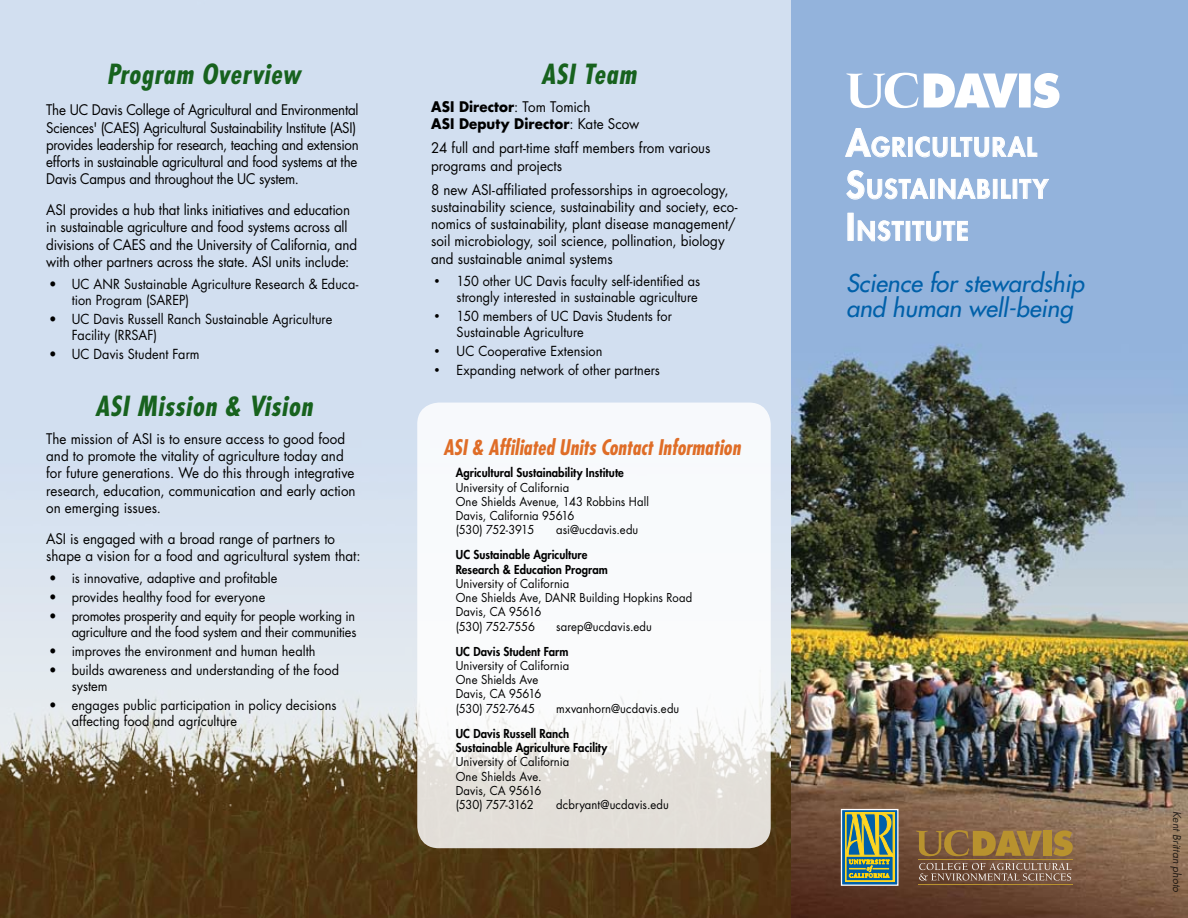
<style>
.page{position:relative;width:1188px;height:918px;background:#fff}
.page>*{position:absolute;margin:0;border:0;box-sizing:border-box;transform-origin:0 0}
.t1{font:italic 700 condensed 27px "Futura";letter-spacing:.025em;color:#17621e}
.t2{font:800 25.2px/42px "Futura";letter-spacing:.06em;color:#fff}
.t3{font:italic 24px/25.5px "Futura";color:#0060a9}
.t4{font:italic 700 condensed 21px "Futura";color:#df6d27;scale:.94 1}
.t5{font:14.25px/17.2px "Futura";letter-spacing:-.005em;color:#000;scale:.94 1}
.t6{font:700 14.25px/17.2px "Futura";letter-spacing:.01em;color:#000;scale:.94 1}
.t7{font:13.5px/15.8px "Futura";color:#000;scale:.94 1}
.t8{font:12px/14.2px "Futura";letter-spacing:.005em;color:#000;scale:.94 1}
.t9{font:800 12px/14.2px "Futura";letter-spacing:.005em;color:#000;scale:.94 1}
.t10{font:italic 10.5px "Futura";color:#000}
.s1{font-weight:400}
.s2{font-size:36px}
</style>
<div class="page">
<img style="left:0;top:0;width:1188px;height:918px">
<svg style="left:845px;top:128px;width:62px;height:30px;background:#a5c0e1"></svg>
<div style="left:908px;top:137px;width:5px;height:20px;border:1px solid #fff"></div>
<svg style="left:915px;top:136px;width:123px;height:22px;background:#abc4e3"></svg>
<svg style="left:846px;top:170px;width:83px;height:30px;background:#a5bfe1"></svg>
<div style="left:930px;top:179px;width:5px;height:20px;border:1px solid #fff"></div>
<svg style="left:938px;top:178px;width:52px;height:22px"></svg>
<div style="left:993px;top:179px;width:4px;height:20px;border:1px solid #fff"></div>
<svg style="left:1001px;top:179px;width:10px;height:20px"></svg>
<div style="left:1013px;top:179px;width:4px;height:20px;border:1px solid #fff"></div>
<svg style="left:1019px;top:179px;width:31px;height:20px"></svg>
<div style="left:848px;top:213px;width:6px;height:28px;border:1px solid #fff"></div>
<svg style="left:857px;top:220px;width:47px;height:22px"></svg>
<div style="left:906px;top:221px;width:4px;height:20px;border:1px solid #fff"></div>
<svg style="left:912px;top:221px;width:56px;height:21px"></svg>
<svg style="left:846px;top:72px;width:214px;height:36px"></svg>
<svg style="left:843px;top:811px;width:54px;height:73px"></svg>
<div style="left:845px;top:813px;width:49px;height:69px;background:#ffd520"></div>
<div style="left:846px;top:856px;width:47px;height:25px;background:#0060a9"></div>
<div style="left:846px;top:856px;width:47px;height:25px;border:1px solid #ffd520"></div>
<svg style="left:846px;top:814px;width:47px;height:64px"></svg>
<div style="left:841px;top:809px;width:58px;height:77px;border:1px solid #fff"></div>
<svg style="left:1053px;top:830px;width:20px;height:26px"></svg>
<div style="left:1043px;top:831px;width:9px;height:25px;background:#b8922e"></div>
<svg style="left:916px;top:830px;width:126px;height:26px;background:#9a7638"></svg>
<hr style="left:918px;top:884px;width:154px;height:1px;background:#b8922e">
<hr style="left:918px;top:859px;width:154px;height:1px;background:#b8922e">
<svg style="left:919px;top:863px;width:153px;height:18px;background:#886b5a"></svg>
<svg style="left:417px;top:403px;width:354px;height:445px"></svg>
<h1 class="t1" style="left:107px;top:57px;width:195px">Program Overview</h1>
<p class="t5" style="left:46px;top:101px;width:334px">The UC Davis College of Agricultural and Environmental Sciences' (CAES) Agricultural Sustainability Institute (ASI) provides leadership for research, teaching and extension efforts in sustainable agricultural and food systems at the Davis Campus and throughout the UC system.</p>
<p class="t5" style="left:46px;top:201px;width:332px">ASI provides a hub that links initiatives and education in sustainable agriculture and food systems across all divisions of CAES and the University of California, and with other partners across the state. ASI units include:</p>
<p class="t7" style="left:72px;top:276px;width:307px;text-indent:-22px">• UC ANR Sustainable Agriculture Research &amp; Educa&shy;tion Program (SAREP)</p>
<p class="t7" style="left:72px;top:311px;width:279px;text-indent:-22px">• UC Davis Russell Ranch Sustainable Agriculture<br>Facility (RRSAF)</p>
<p class="t7" style="left:49px;top:346px;width:162px">• UC Davis Student Farm</p>
<h1 class="t1" style="left:95px;top:388px;width:219px">ASI Mission &amp; Vision</h1>
<p class="t5" style="left:46px;top:430px;width:331px">The mission of ASI is to ensure access to good food and to promote the vitality of agriculture today and for future generations. We do this through integrative research, education, communication and early action on emerging issues.</p>
<p class="t5" style="left:46px;top:530px;width:336px">ASI is engaged with a broad range of partners to shape a vision for a food and agricultural system that:</p>
<p class="t7" style="left:49px;top:570px;width:244px">• is innovative, adaptive and profitable</p>
<p class="t7" style="left:49px;top:589px;width:231px">• provides healthy food for everyone</p>
<p class="t7" style="left:49px;top:608px;width:328px;text-align:right">• promotes prosperity and equity for people working in agriculture and the food system and their communities</p>
<p class="t7" style="left:49px;top:643px;width:285px">• improves the environment and human health</p>
<p class="t7" style="left:72px;top:662px;width:286px;text-indent:-22px">• builds awareness and understanding of the food system</p>
<p class="t7" style="left:72px;top:697px;width:283px;text-indent:-22px">• engages public participation in policy decisions affecting food and agriculture</p>
<h1 class="t1" style="left:541px;top:57px;width:97px">ASI Team</h1>
<p class="t6" style="left:431px;top:98px;width:223px">ASI Director<span class="s1">: Tom Tomich<br></span>ASI Deputy Director<span class="s1">: Kate Scow</span></p>
<p class="t5" style="left:431px;top:139px;width:299px">24 full and part-time staff members from various programs and projects</p>
<p class="t5" style="left:431px;top:181px;width:328px">8 new ASI-affiliated professorships in agroecology, sustainability science, sustainability and society, eco&shy;nomics of sustainability, plant disease management/ soil microbiology, soil science, pollination, biology and sustainable animal systems</p>
<p class="t7" style="left:434px;top:273px;width:285px;text-align:right">• 150 other UC Davis faculty self-identified as strongly interested in sustainable agriculture</p>
<p class="t7" style="left:457px;top:308px;width:231px;text-indent:-22px">• 150 members of UC Davis Students for<br>Sustainable Agriculture</p>
<p class="t7" style="left:434px;top:343px;width:181px">• UC Cooperative Extension</p>
<p class="t7" style="left:434px;top:362px;width:242px">• Expanding network of other partners</p>
<h3 class="t4" style="left:444px;top:433px;width:317px">ASI &amp; Affiliated Units Contact Information</h3>
<p class="t9" style="left:456px;top:466px;width:180px">Agricultural Sustainability Institute</p>
<p class="t8" style="left:456px;top:480px;width:207px">University of California<br>One Shields Avenue, 143 Robbins Hall<br>Davis, California 95616<br>(530) 752-3915</p>
<p class="t8" style="left:556px;top:523px;width:89px">asi@ucdavis.edu</p>
<p class="t9" style="left:456px;top:548px;width:163px">UC Sustainable Agriculture<br>Research &amp; Education Program</p>
<p class="t8" style="left:456px;top:576px;width:253px">University of California<br>One Shields Ave, DANR Building Hopkins Road<br>Davis, CA 95616<br>(530) 752-7556</p>
<p class="t8" style="left:556px;top:619px;width:103px">sarep@ucdavis.edu</p>
<p class="t9" style="left:456px;top:644px;width:121px">UC Davis Student Farm</p>
<p class="t8" style="left:456px;top:658px;width:122px">University of California<br>One Shields Ave<br>Davis, CA 95616 (530) 752-7645</p>
<p class="t8" style="left:556px;top:701px;width:132px">mxvanhorn@ucdavis.edu</p>
<p class="t9" style="left:456px;top:726px;width:163px">UC Davis Russell Ranch<br>Sustainable Agriculture Facility</p>
<p class="t8" style="left:456px;top:755px;width:122px">University of California<br>One Shields Ave.<br>Davis, CA 95616 (530) 757-3162</p>
<p class="t8" style="left:556px;top:797px;width:121px">dcbryant@ucdavis.edu</p>
<h2 class="t2" style="left:846px;top:126px;width:203px"><span class="s2">A</span>GRICULTURAL<br><span class="s2">S</span>USTAINABILITY<br><span class="s2">I</span> NSTITUTE</h2>
<h3 class="t3" style="left:846px;top:270px;width:240px">Science for stewardship and human well-being</h3>
<p class="t10" style="left:1184px;top:811px;width:83px;rotate:90deg">Kent Brittan photo</p>
</div>
